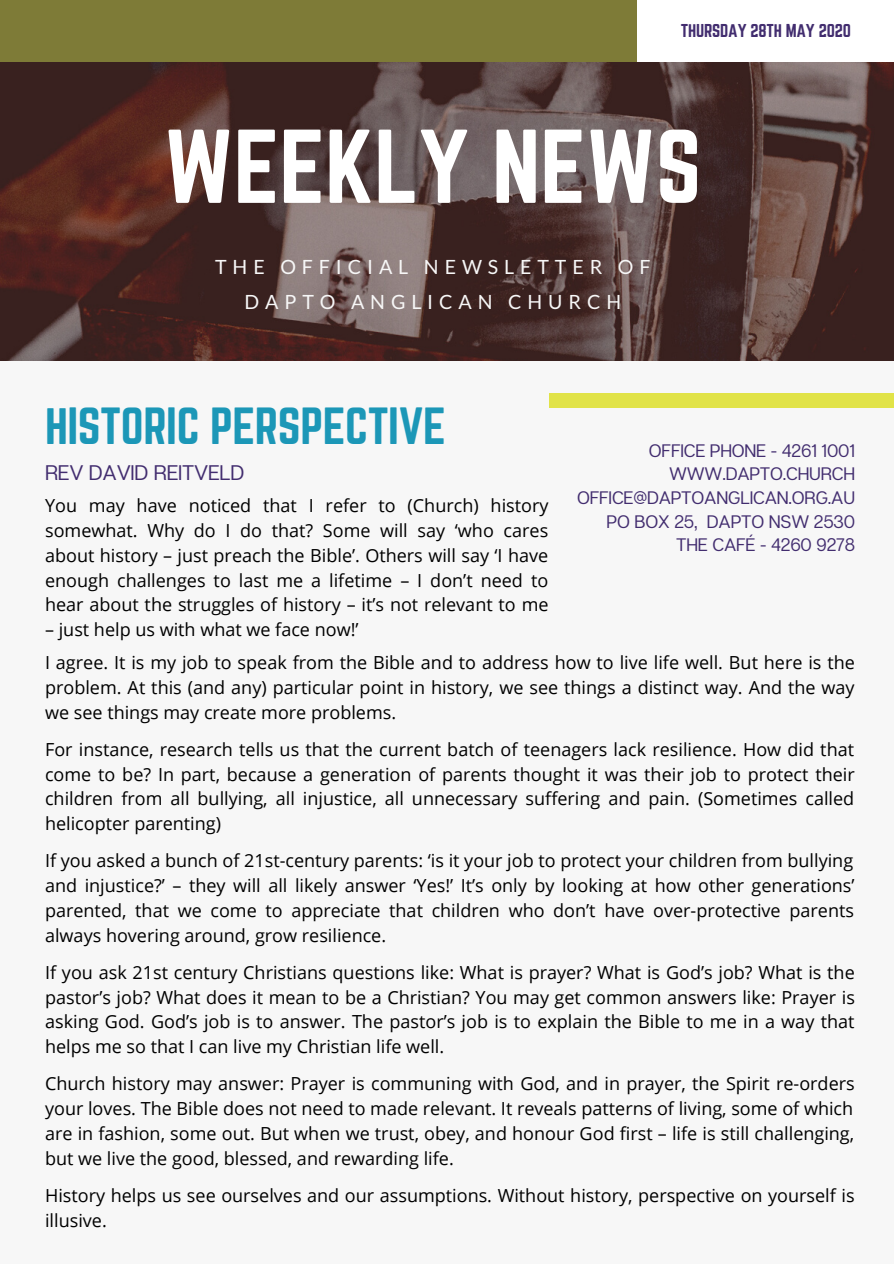
<style>
.page{position:relative;width:894px;height:1264px;background:#fff}
.page>*{position:absolute;margin:0;border:0;box-sizing:border-box;transform-origin:0 0}
.t1{font:91.65px "Norwester";color:#fff}
.t2{font:45.75px "Norwester";letter-spacing:-.01em;color:#1c97b7}
.t3{font:21px "Articulat CF";letter-spacing:-.01em;color:#422d6f}
.t4{font:19.65px/35px "Lato";letter-spacing:.3em;color:#f7f7f7;text-align:center}
.t5{font:18px/24.8px "Open Sans";color:#000;text-align:justify}
.t6{font:18px/23.7px "Articulat CF";letter-spacing:-.01em;color:#422d6f;text-align:right}
.t7{font:16.35px "Norwester";letter-spacing:-.01em;color:#422d6f}
</style>
<div class="page">
<div style="left:0;top:0;width:893px;height:1263px;background:#f7f7f7"></div>
<img style="left:0;top:62px;width:893px;height:299px">
<div style="left:0;top:0;width:636px;height:62px;background:#7e7b37"></div>
<div style="left:636px;top:0;width:257px;height:62px;background:#fff"></div>
<div style="left:549px;top:393px;width:344px;height:15px;background:#e1e348"></div>
<p class="t7" style="left:680px;top:23px;width:172px">THURSDAY 28TH MAY 2020</p>
<h1 class="t1" style="left:164px;top:123px;width:539px">WEEKLY NEWS</h1>
<p class="t4" style="left:215px;top:249px;width:437px">THE OFFICIAL NEWSLETTER OF<br>DAPTO ANGLICAN CHURCH</p>
<h2 class="t2" style="left:45px;top:404px;width:402px">HISTORIC PERSPECTIVE</h2>
<p class="t3" style="left:45px;top:459px;width:200px">REV DAVID REITVELD</p>
<p class="t5" style="left:45px;top:493px;width:505px">You may have noticed that I refer to (Church) history somewhat. Why do I do that? Some will say ‘who cares about history – just preach the Bible’. Others will say ‘I have enough challenges to last me a lifetime – I don’t need to hear about the struggles of history – it’s not relevant to me</p>
<p class="t5" style="left:45px;top:617px;width:315px">– just help us with what we face now!’</p>
<p class="t6" style="left:577px;top:438px;width:279px">OFFICE PHONE - 4261 1001<br>WWW.DAPTO.CHURCH<br>OFFICE@DAPTOANGLICAN.ORG.AU<br>PO BOX 25, DAPTO NSW 2530<br>THE CAFÉ - 4260 9278</p>
<p class="t5" style="left:45px;top:649px;width:811px">I agree. It is my job to speak from the Bible and to address how to live life well. But here is the problem. At this (and any) particular point in history, we see things a distinct way. And the way we see things may create more problems.</p>
<p class="t5" style="left:45px;top:736px;width:811px">For instance, research tells us that the current batch of teenagers lack resilience. How did that come to be? In part, because a generation of parents thought it was their job to protect their children from all bullying, all injustice, all unnecessary suffering and pain. (Sometimes called helicopter parenting)</p>
<p class="t5" style="left:45px;top:848px;width:810px">If you asked a bunch of 21st-century parents: ‘is it your job to protect your children from bullying and injustice?’ – they will all likely answer ‘Yes!’ It’s only by looking at how other generations’ parented, that we come to appreciate that children who don’t have over-protective parents always hovering around, grow resilience.</p>
<p class="t5" style="left:45px;top:959px;width:811px">If you ask 21st century Christians questions like: What is prayer? What is God’s job? What is the pastor’s job? What does it mean to be a Christian? You may get common answers like: Prayer is asking God. God’s job is to answer. The pastor’s job is to explain the Bible to me in a way that helps me so that I can live my Christian life well.</p>
<p class="t5" style="left:45px;top:1071px;width:811px">Church history may answer: Prayer is communing with God, and in prayer, the Spirit re-orders your loves. The Bible does not need to made relevant. It reveals patterns of living, some of which are in fashion, some out. But when we trust, obey, and honour God first – life is still challenging, but we live the good, blessed, and rewarding life.</p>
<p class="t5" style="left:45px;top:1182px;width:810px">History helps us see ourselves and our assumptions. Without history, perspective on yourself is illusive.</p>
</div>
